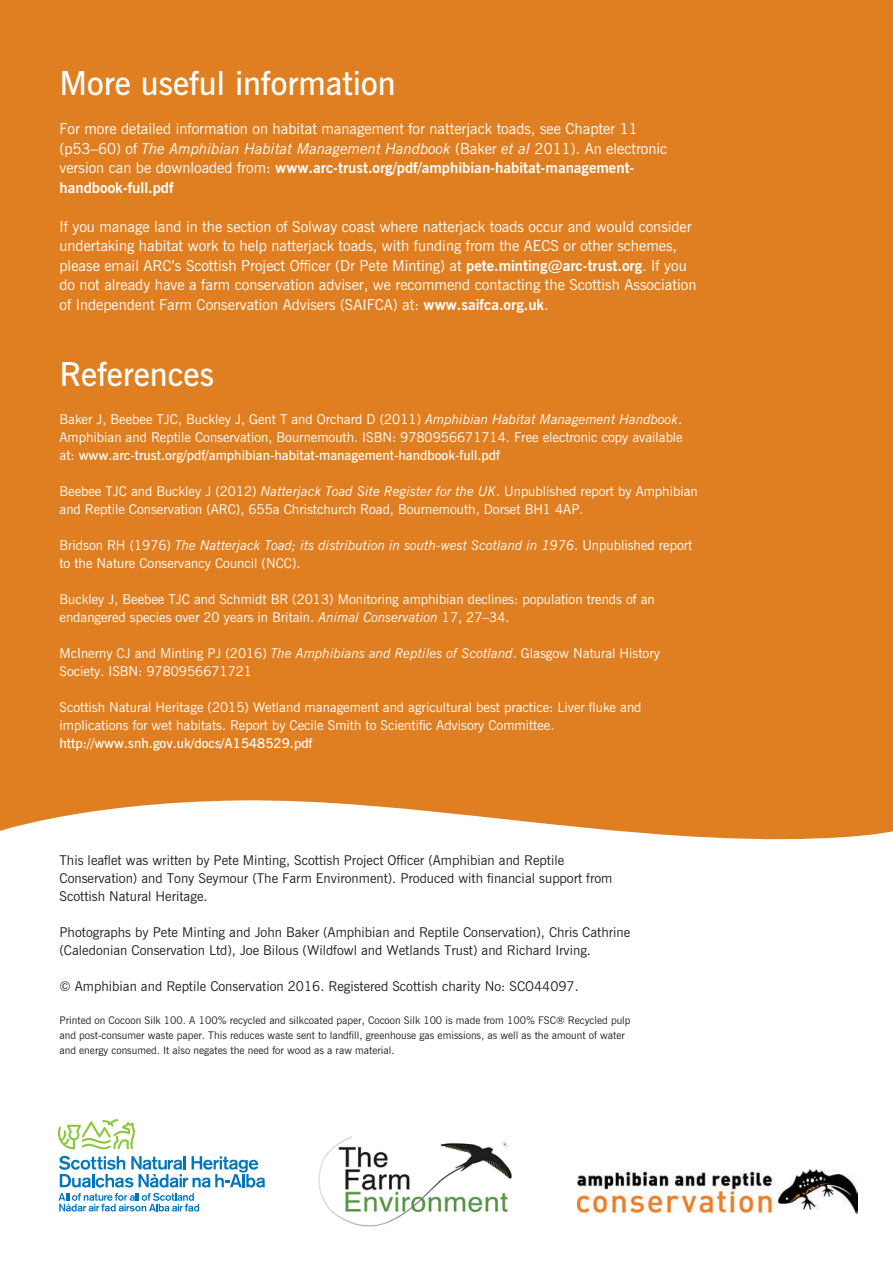
<style>
.page{position:relative;width:893px;height:1263px;background:#fff}
.page>*{position:absolute;margin:0;border:0;box-sizing:border-box;transform-origin:0 0}
.t1{font:600 33px "News Gothic BT";color:#fff}
.t2{font:15px/19.5px "News Gothic BT";color:#fff}
.t3{font:13.5px/18px "News Gothic BT";color:#fff}
.t4{font:13.5px/18px "News Gothic BT";color:#231f20}
.t5{font:600 13.5px "News Gothic BT";color:#fff}
.t6{font:10.5px/15px "News Gothic BT";color:#231f20}
.s1{font-style:italic}
.s2{font-weight:700}
.s3{font-weight:600}
</style>
<div class="page">
<div style="left:0;top:0;width:893px;height:974px;background:#e07f21"></div>
<svg style="left:0;top:800px;width:893px;height:414px"></svg>
<img style="left:577px;top:1169px;width:281px;height:44px">
<img style="left:312px;top:1131px;width:207px;height:96px">
<svg style="left:58px;top:1119px;width:78px;height:31px"></svg>
<svg style="left:59px;top:1156px;width:206px;height:31px"></svg>
<svg style="left:58px;top:1193px;width:141px;height:18px"></svg>
<h1 class="t1" style="left:60px;top:63px;width:338px">More useful information</h1>
<p class="t2" style="left:60px;top:119px;width:609px">For more detailed information on habitat management for natterjack toads, see Chapter 11 (p53–60) of <span class="s1">The Amphibian Habitat Management Handbook</span> (Baker <span class="s1">et al</span> 2011). An electronic version can be downloaded from: <span class="s2">www.arc-trust.org/pdf/amphibian-habitat-management&shy;handbook-full.pdf</span></p>
<p class="t2" style="left:60px;top:217px;width:638px">If you manage land in the section of Solway coast where natterjack toads occur and would consider undertaking habitat work to help natterjack toads, with funding from the AECS or other schemes, please email ARC’s Scottish Project Officer (Dr Pete Minting) at <span class="s2">pete.minting@arc-trust.org</span>. If you do not already have a farm conservation adviser, we recommend contacting the Scottish Association of Independent Farm Conservation Advisers (SAIFCA) at: <span class="s2">www.saifca.org.uk</span>.</p>
<h1 class="t1" style="left:60px;top:354px;width:156px">References</h1>
<p class="t3" style="left:60px;top:410px;width:625px;text-align:justify">Baker J, Beebee TJC, Buckley J, Gent T and Orchard D (2011) <span class="s1">Amphibian Habitat Management Handbook</span>.<br>Amphibian and Reptile Conservation, Bournemouth. ISBN: 9780956671714. Free electronic copy available at: <span class="s3">www.arc-trust.org/pdf/amphibian-habitat-management-handbook-full.pdf</span></p>
<p class="t3" style="left:60px;top:482px;width:640px">Beebee TJC and Buckley J (2012) <span class="s1">Natterjack Toad Site Register for the UK</span>. Unpublished report by Amphibian and Reptile Conservation (ARC), 655a Christchurch Road, Bournemouth, Dorset BH1 4AP.</p>
<p class="t3" style="left:60px;top:536px;width:634px">Bridson RH (1976) <span class="s1">The Natterjack Toad; its distribution in south-west Scotland in 1976</span>. Unpublished report to the Nature Conservancy Council (NCC).</p>
<p class="t3" style="left:60px;top:590px;width:597px">Buckley J, Beebee TJC and Schmidt BR (2013) Monitoring amphibian declines: population trends of an endangered species over 20 years in Britain. <span class="s1">Animal Conservation</span> 17, 27–34.</p>
<p class="t3" style="left:60px;top:644px;width:602px">McInerny CJ and Minting PJ (2016) <span class="s1">The Amphibians and Reptiles of Scotland</span>. Glasgow Natural History<br>Society. ISBN: 9780956671721</p>
<p class="t3" style="left:60px;top:698px;width:583px">Scottish Natural Heritage (2015) Wetland management and agricultural best practice: Liver fluke and implications for wet habitats. Report by Cecile Smith to Scientific Advisory Committee.</p>
<p class="t5" style="left:60px;top:735px;width:254px">http://www.snh.gov.uk/docs/A1548529.pdf</p>
<p class="t4" style="left:60px;top:851px;width:554px">This leaflet was written by Pete Minting, Scottish Project Officer (Amphibian and Reptile<br>Conservation) and Tony Seymour (The Farm Environment). Produced with financial support from<br>Scottish Natural Heritage.</p>
<p class="t4" style="left:60px;top:923px;width:572px">Photographs by Pete Minting and John Baker (Amphibian and Reptile Conservation), Chris Cathrine (Caledonian Conservation Ltd), Joe Bilous (Wildfowl and Wetlands Trust) and Richard Irving.</p>
<p class="t4" style="left:60px;top:977px;width:521px">© Amphibian and Reptile Conservation 2016. Registered Scottish charity No: SCO44097.</p>
<p class="t6" style="left:60px;top:1013px;width:573px">Printed on Cocoon Silk 100. A 100% recycled and silkcoated paper, Cocoon Silk 100 is made from 100% FSC® Recycled pulp and post-consumer waste paper. This reduces waste sent to landfill, greenhouse gas emissions, as well as the amount of water and energy consumed. It also negates the need for wood as a raw material.</p>
</div>
